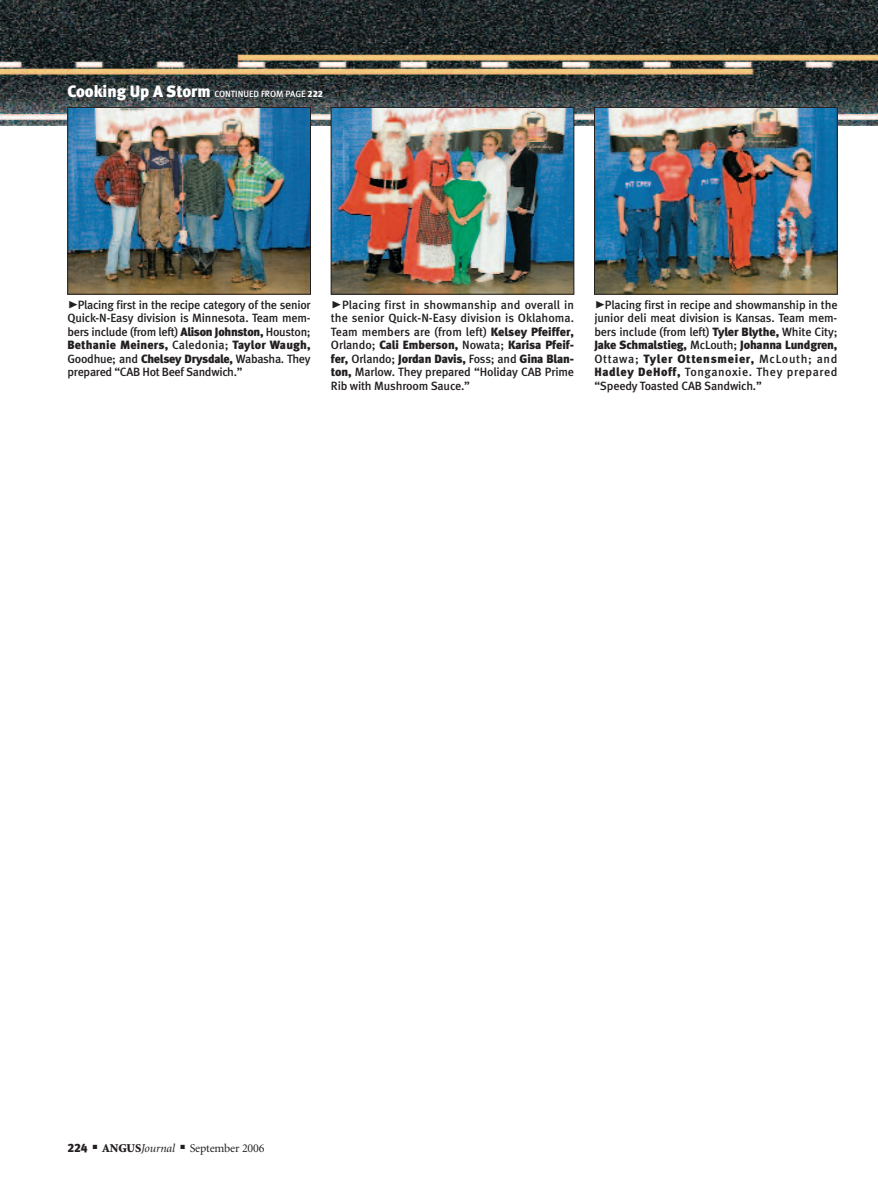
<style>
.page{position:relative;width:878px;height:1195px;background:#fff}
.page>*{position:absolute;margin:0;border:0;box-sizing:border-box;transform-origin:0 0}
.t1{font:12px/13.5px "Meta Medium LF";letter-spacing:-.01em;color:#231f20;text-align:justify}
.t2{font:12px/13.5px "Meta Black LF";letter-spacing:-.01em;color:#231f20}
.t3{font:12px "Meta Black LF";letter-spacing:.015em;color:#231f20}
.t4{font:12px "Minion";letter-spacing:-.015em;color:#231f20}
.t5{font:9px "Meta Medium LF";color:#fff}
.s1{font-family:"Meta Black LF";font-size:16.5px}
.s2{font-family:"Meta Black LF"}
.s3{font-family:"Meta Black Caps Expert";font-size:21px}
.s4{font-family:"Meta Medium LF"}
.s5{font-weight:900}
.s6{font-style:italic}
</style>
<div class="page">
<img style="left:0;top:1px;width:878px;height:124px">
<img style="left:70px;top:109px;width:238px;height:183px">
<div style="left:68px;top:107px;width:242px;height:187px;border:1px solid #231f20"></div>
<img style="left:596px;top:109px;width:239px;height:183px">
<div style="left:594px;top:107px;width:243px;height:187px;border:1px solid #231f20"></div>
<img style="left:333px;top:109px;width:239px;height:183px">
<div style="left:331px;top:107px;width:243px;height:187px;border:1px solid #231f20"></div>
<p class="t5" style="left:68px;top:90px;width:257px"><span class="s1">Cooking Up A Storm</span> CONTINUED FROM PAGE <span class="s2">222</span></p>
<p class="t1" style="left:68px;top:299px;width:245px"><span class="s3">@</span>Placing first in the recipe category of the senior Quick-N-Easy division is Minnesota. Team mem&shy;bers include (from left) <span class="s2">Alison Johnston,</span> Houston;</p>
<p class="t3" style="left:68px;top:340px;width:244px">Bethanie Meiners, <span class="s4">Caledonia;</span> Taylor Waugh,</p>
<p class="t1" style="left:68px;top:353px;width:244px">Goodhue; and <span class="s2">Chelsey Drysdale,</span> Wabasha. They prepared “CAB Hot Beef Sandwich.”</p>
<p class="t1" style="left:331px;top:299px;width:245px"><span class="s3">@</span>Placing first in showmanship and overall in the senior Quick-N-Easy division is Oklahoma.<br>Team members are (from left) <span class="s2">Kelsey Pfeiffer,</span></p>
<p class="t2" style="left:331px;top:339px;width:244px"><span class="s4">Orlando;</span> Cali Emberson, <span class="s4">Nowata;</span> Karisa Pfeif&shy;fer, <span class="s4">Orlando;</span> Jordan Davis, <span class="s4">Foss; and</span> Gina Blan-</p>
<p class="t1" style="left:331px;top:366px;width:245px"><span class="s2">ton,</span> Marlow. They prepared “Holiday CAB Prime<br>Rib with Mushroom Sauce.”</p>
<p class="t1" style="left:594px;top:299px;width:245px"><span class="s3">@</span>Placing first in recipe and showmanship in the junior deli meat division is Kansas. Team mem&shy;bers include (from left) <span class="s2">Tyler Blythe,</span> White City;</p>
<p class="t2" style="left:594px;top:339px;width:245px">Jake Schmalstieg, <span class="s4">McLouth;</span> Johanna Lundgren,</p>
<p class="t1" style="left:594px;top:353px;width:245px">Ottawa; <span class="s2">Tyler Ottensmeier,</span> McLouth; and <span class="s2">Hadley DeHoff,</span> Tonganoxie. They prepared “Speedy Toasted CAB Sandwich.”</p>
<p class="t4" style="left:68px;top:1143px;width:198px"><span class="s2">224</span> ■ <span class="s5">ANGUS</span><span class="s6">Journal</span> ■ September 2006</p>
</div>
